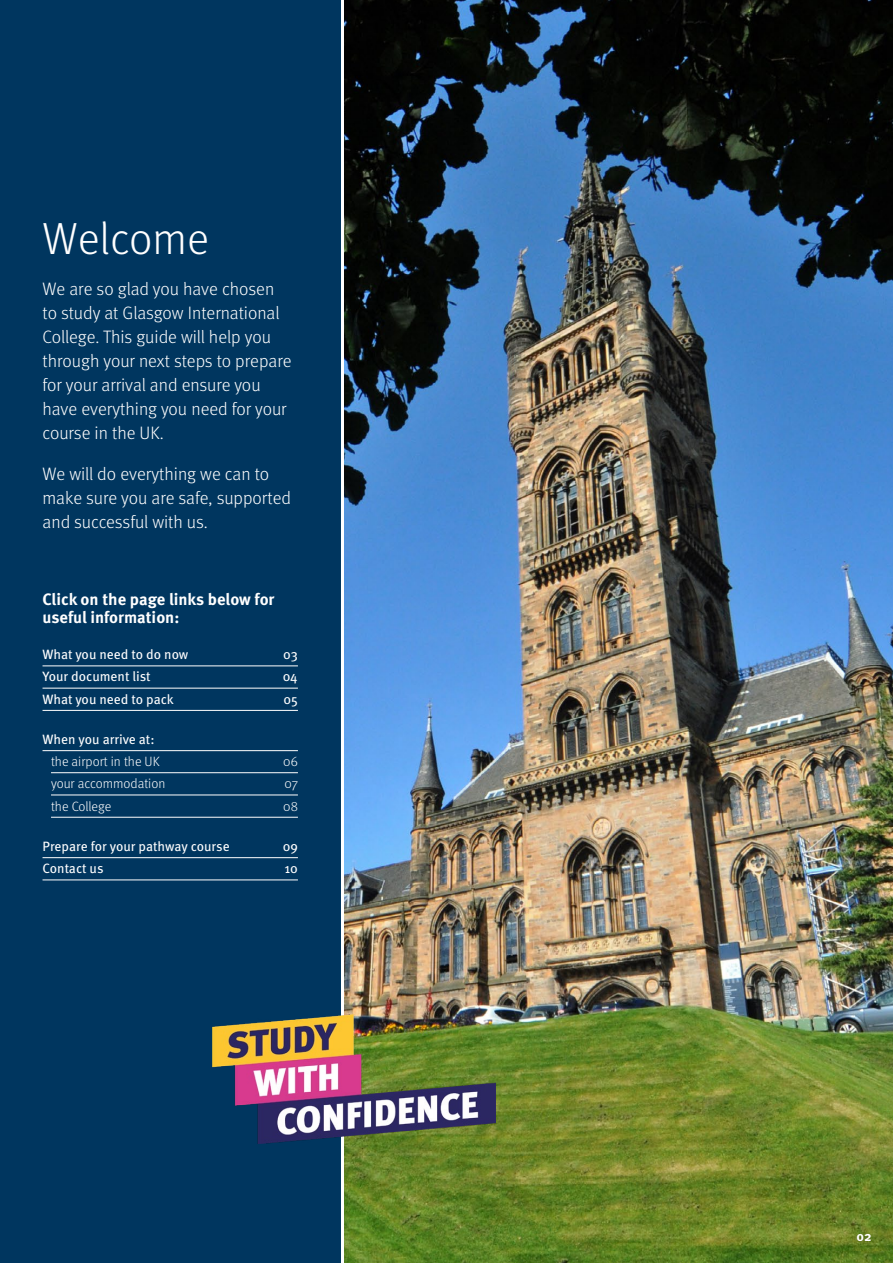
<style>
.page{position:relative;width:893px;height:1263px;background:#fff}
.page>*{position:absolute;margin:0;border:0;box-sizing:border-box;transform-origin:0 0}
.t1{font:300 45px "Meta Pro";color:#fff}
.t2{font:300 18px/24px "Meta Pro";color:#fff}
.t3{font:700 16.5px/18px "Meta Pro";color:#fff}
.t4{font:13.5px "Meta Pro";color:#fff}
.t5{font:300 13.5px "Meta Pro";color:#fff}
.t6{font:700 13.5px "Meta Pro";color:#fff}
</style>
<div class="page">
<img style="left:345px;top:0;width:548px;height:1263px">
<div style="left:0;top:0;width:340px;height:1263px;background:#00365f"></div>
<hr style="left:43px;top:665px;width:255px;height:1px;background:#fff">
<hr style="left:43px;top:688px;width:255px;height:1px;background:#fff">
<hr style="left:43px;top:710px;width:255px;height:1px;background:#fff">
<hr style="left:43px;top:750px;width:255px;height:1px;background:#fff">
<hr style="left:51px;top:772px;width:247px;height:1px;background:#fff">
<hr style="left:51px;top:795px;width:247px;height:1px;background:#fff">
<hr style="left:51px;top:817px;width:247px;height:1px;background:#fff">
<hr style="left:43px;top:857px;width:255px;height:1px;background:#fff">
<hr style="left:43px;top:879px;width:255px;height:1px;background:#fff">
<img style="left:213px;top:1014px;width:283px;height:129px">
<h1 class="t1" style="left:43px;top:206px;width:168px">Welcome</h1>
<p class="t2" style="left:43px;top:276px;width:251px">We are so glad you have chosen to study at Glasgow International<br>College. This guide will help you through your next steps to prepare for your arrival and ensure you have everything you need for your course in the UK.</p>
<p class="t2" style="left:43px;top:461px;width:250px">We will do everything we can to make sure you are safe, supported and successful with us.</p>
<p class="t3" style="left:43px;top:589px;width:234px">Click on the page links below for useful information:</p>
<p class="t4" style="left:43px;top:644px;width:147px">What you need to do now</p>
<p class="t4" style="left:283px;top:644px;width:16px">03</p>
<p class="t4" style="left:43px;top:666px;width:110px">Your document list</p>
<p class="t4" style="left:283px;top:666px;width:17px">04</p>
<p class="t4" style="left:43px;top:689px;width:133px">What you need to pack</p>
<p class="t4" style="left:284px;top:689px;width:16px">05</p>
<p class="t4" style="left:43px;top:729px;width:114px">When you arrive at:</p>
<p class="t5" style="left:51px;top:752px;width:110px">the airport in the UK</p>
<p class="t5" style="left:283px;top:752px;width:16px">06</p>
<p class="t5" style="left:51px;top:774px;width:116px">your accommodation</p>
<p class="t5" style="left:285px;top:774px;width:15px">07</p>
<p class="t5" style="left:51px;top:796px;width:62px">the College</p>
<p class="t5" style="left:283px;top:796px;width:16px">08</p>
<p class="t4" style="left:43px;top:836px;width:189px">Prepare for your pathway course</p>
<p class="t4" style="left:283px;top:836px;width:17px">09</p>
<p class="t4" style="left:43px;top:858px;width:63px">Contact us</p>
<p class="t4" style="left:284px;top:858px;width:15px">10</p>
<p class="t6" style="left:856px;top:1226px;width:17px">02</p>
</div>
